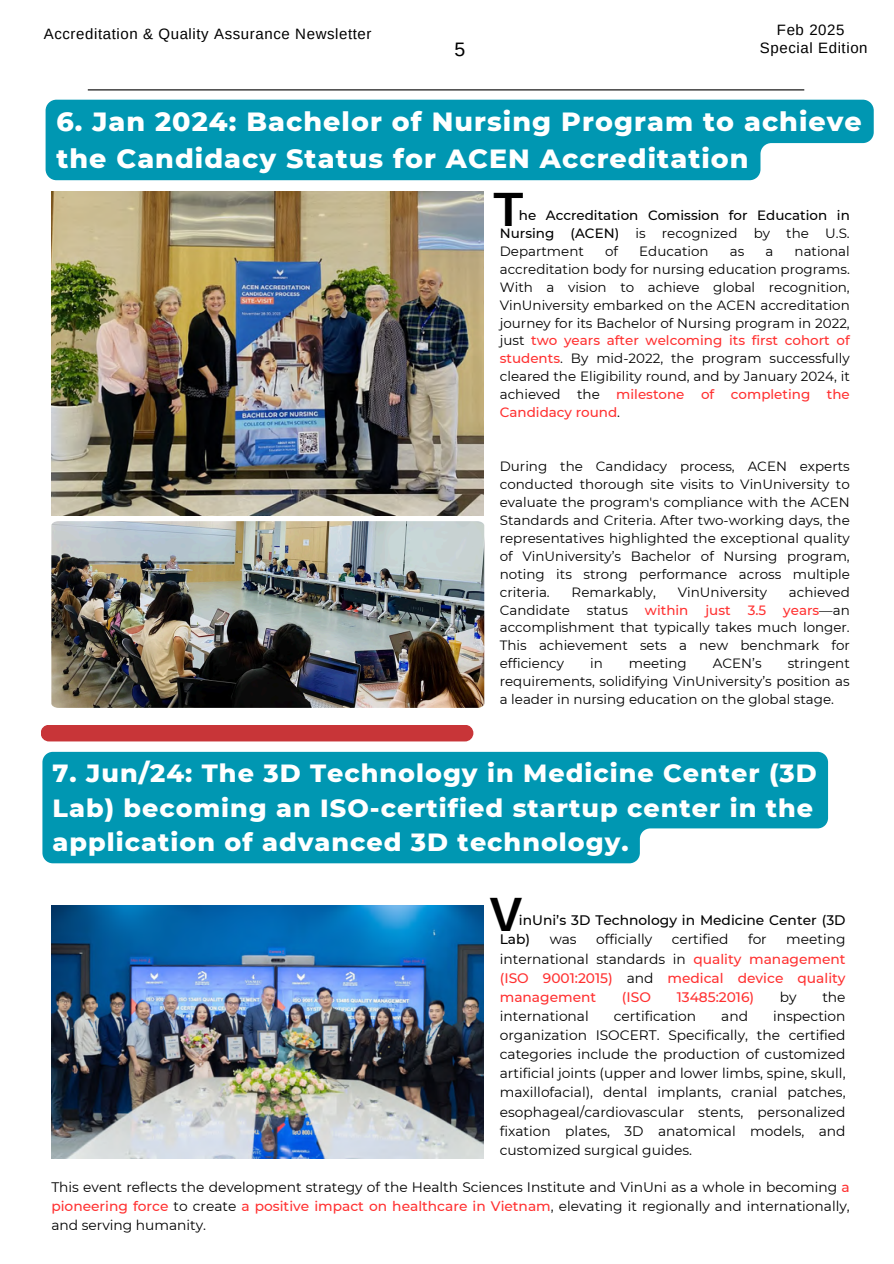
<style>
.page{position:relative;width:894px;height:1264px;background:#fff}
.page>*{position:absolute;margin:0;border:0;box-sizing:border-box;transform-origin:0 0}
.t1{font:700 48px "Aileron";color:#000}
.t2{font:800 26.85px/37.2px "Montserrat";letter-spacing:.04em;color:#fff}
.t3{font:800 25.35px/34.8px "Montserrat";letter-spacing:.04em;color:#fff}
.t4{font:19.5px "Arimo";color:#000}
.t5{font:15px "Arimo";letter-spacing:.04em;color:#000}
.t6{font:13.8px/19.2px "Montserrat";color:#000;text-align:justify}
.t7{font:500 13.8px/19.2px "Montserrat";color:#ff3131;text-align:justify}
.t8{font:500 13.8px/19.2px "Montserrat";color:#000}
.t9{font:13.5px/18px "Montserrat";color:#000;text-align:justify}
.t10{font:500 13.5px/18px "Montserrat";color:#000;text-align:justify}
.t11{font:500 13.5px "Montserrat";color:#ff3131}
.s1{font-weight:400}
.s2{font-weight:500;color:#ff3131}
.s3{font-weight:400;color:#000}
</style>
<div class="page">
<hr style="left:88px;top:89px;width:716px;height:1px;background:#000">
<div style="left:41px;top:724px;width:432px;height:17px;background:#c83538;border-radius:8px"></div>
<img style="left:51px;top:521px;width:433px;height:187px">
<img style="left:51px;top:192px;width:432px;height:324px">
<img style="left:52px;top:905px;width:431px;height:253px">
<div style="left:46px;top:100px;width:827px;height:80px;background:#0097b2"></div>
<svg style="left:42px;top:751px;width:785px;height:112px;background:#159fb8"></svg>
<p class="t5" style="left:44px;top:25px;width:329px">Accreditation &amp; Quality Assurance Newsletter</p>
<h1 class="t5" style="left:776px;top:22px;width:69px">Feb 2025</h1>
<p class="t5" style="left:759px;top:39px;width:109px">Special Edition</p>
<p class="t4" style="left:454px;top:39px;width:12px">5</p>
<h2 class="t2" style="left:56px;top:103px;width:806px">6. Jan 2024: Bachelor of Nursing Program to achieve the Candidacy Status for ACEN Accreditation</h2>
<h2 class="t10" style="left:499px;top:206px;width:351px;text-indent:19px">he Accreditation Comission for Education in Nursing (ACEN) <span class="s1">is recognized by the U.S.<br>Department</span></h2>
<p class="t1" style="left:492px;top:180px;width:31px">T</p>
<h2 class="t9" style="left:605px;top:242px;width:14px">of</h2>
<h2 class="t9" style="left:639px;top:242px;width:71px">Education</h2>
<h2 class="t9" style="left:729px;top:242px;width:16px">as</h2>
<h2 class="t9" style="left:765px;top:242px;width:9px">a</h2>
<h2 class="t9" style="left:499px;top:242px;width:351px;text-indent:295px">national accreditation body for nursing education programs.<br>With a vision to achieve global recognition, VinUniversity embarked on the ACEN accreditation journey for its Bachelor of Nursing program in 2022, just <span class="s2">two years after welcoming its first cohort of students</span>. By mid-2022, the program successfully cleared the Eligibility round, and by January 2024, it achieved the <span class="s2">milestone of completing the Candidacy round</span>.</h2>
<p class="t9" style="left:499px;top:457px;width:351px">During the Candidacy process, ACEN experts conducted thorough site visits to VinUniversity to evaluate the program's compliance with the ACEN Standards and Criteria. After two-working days, the representatives highlighted the exceptional quality of VinUniversity’s Bachelor of Nursing program, noting its strong performance across multiple criteria.</p>
<p class="t9" style="left:571px;top:582px;width:86px">Remarkably,</p>
<p class="t9" style="left:677px;top:582px;width:91px">VinUniversity</p>
<p class="t9" style="left:788px;top:582px;width:62px">achieved</p>
<p class="t9" style="left:499px;top:600px;width:72px">Candidate</p>
<p class="t9" style="left:586px;top:600px;width:43px">status</p>
<p class="t11" style="left:644px;top:601px;width:45px">within</p>
<p class="t11" style="left:705px;top:601px;width:27px">just</p>
<p class="t11" style="left:747px;top:601px;width:20px">3.5</p>
<p class="t9" style="left:499px;top:600px;width:351px;text-indent:283px"><span class="s2">years</span>—an accomplishment that typically takes much longer.<br>This achievement sets a new benchmark for efficiency</p>
<p class="t9" style="left:590px;top:654px;width:14px">in</p>
<p class="t9" style="left:628px;top:654px;width:59px">meeting</p>
<p class="t9" style="left:712px;top:654px;width:50px">ACEN’s</p>
<p class="t9" style="left:499px;top:654px;width:351px;text-indent:288px">stringent requirements, solidifying VinUniversity’s position as a leader in nursing education on the global stage.</p>
<h1 class="t3" style="left:53px;top:755px;width:765px">7. Jun/24: The 3D Technology in Medicine Center (3D<br>Lab) becoming an ISO-certified startup center in the application of advanced 3D technology.</h1>
<p class="t1" style="left:488px;top:884px;width:35px">V</p>
<p class="t8" style="left:499px;top:910px;width:347px;text-indent:19px">inUni’s 3D Technology in Medicine Center (3D<br>Lab)</p>
<p class="t6" style="left:549px;top:929px;width:28px">was</p>
<p class="t6" style="left:596px;top:929px;width:58px">officially</p>
<p class="t6" style="left:671px;top:929px;width:58px">certified</p>
<p class="t6" style="left:747px;top:929px;width:20px">for</p>
<p class="t7" style="left:499px;top:929px;width:347px;text-indent:286px"><span class="s3">meeting international standards in</span> quality management (ISO 9001:2015) <span class="s3">and</span> medical device quality management</p>
<p class="t7" style="left:621px;top:987px;width:31px">(ISO</p>
<p class="t7" style="left:676px;top:987px;width:79px">13485:2016)</p>
<p class="t6" style="left:779px;top:987px;width:18px">by</p>
<p class="t6" style="left:822px;top:987px;width:25px">the</p>
<p class="t6" style="left:499px;top:1006px;width:90px">international</p>
<p class="t6" style="left:613px;top:1006px;width:84px">certification</p>
<p class="t6" style="left:721px;top:1006px;width:28px">and</p>
<p class="t6" style="left:499px;top:1006px;width:347px;text-indent:273px">inspection organization ISOCERT. Specifically, the certified categories include the production of customized artificial joints (upper and lower limbs, spine, skull, maxillofacial), dental implants, cranial patches, esophageal/cardiovascular stents, personalized fixation plates, 3D anatomical models, and customized surgical guides.</p>
<p class="t6" style="left:51px;top:1176px;width:799px">This event reflects the development strategy of the Health Sciences Institute and VinUni as a whole in becoming <span class="s2">a pioneering force</span> to create <span class="s2">a positive impact on healthcare in Vietnam</span>, elevating it regionally and internationally, and serving humanity.</p>
</div>
